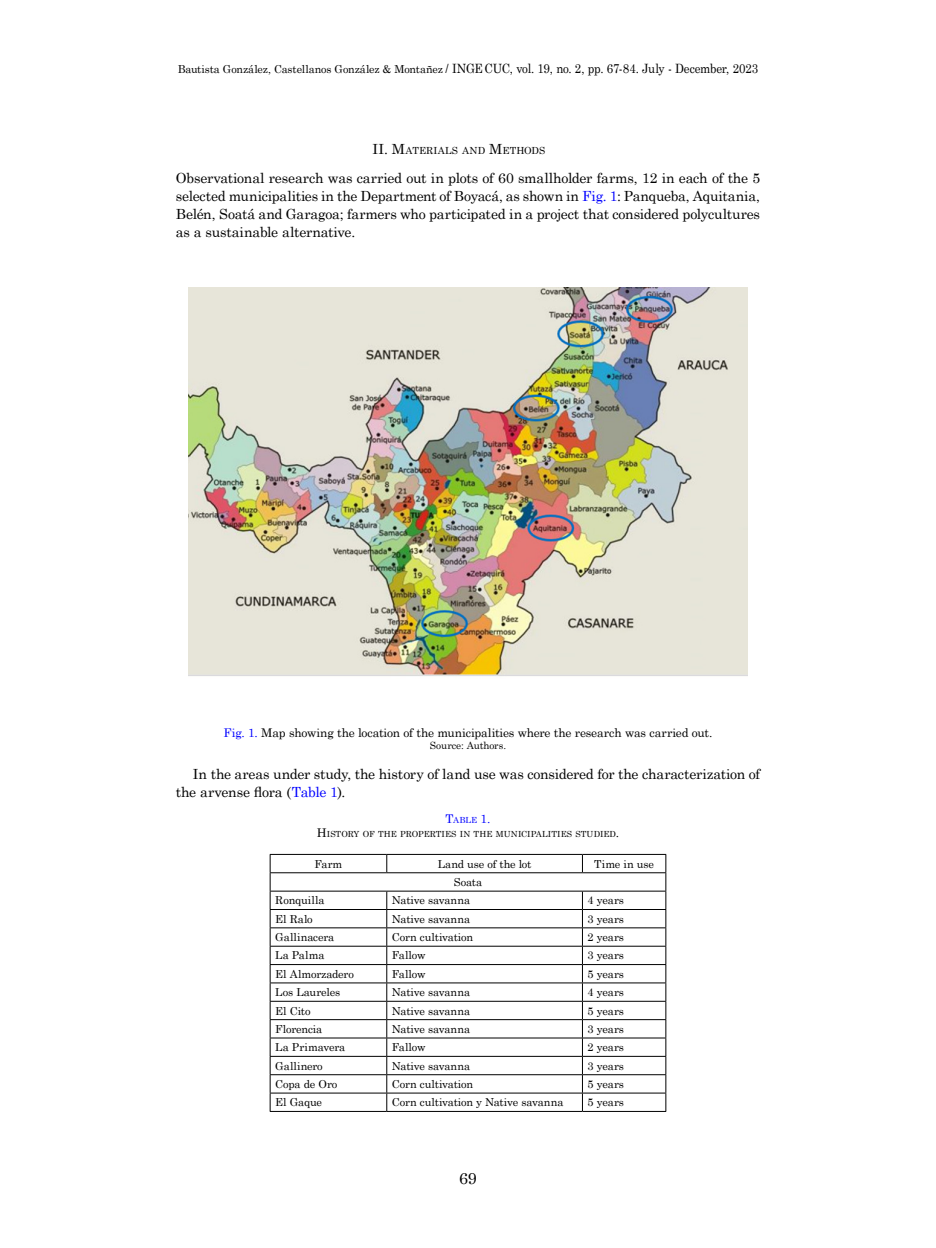
<style>
.page{position:relative;width:936px;height:1248px;background:#fff}
.page>*{position:absolute;margin:0;border:0;box-sizing:border-box;transform-origin:0 0}
.t1{font:16px "Century Schoolbook";color:#000}
.t2{font:14px/18px "Century Schoolbook";letter-spacing:-.015em;color:#000;text-align:justify}
.t3{font:12.8px "Century Schoolbook";letter-spacing:-.02em;color:#000;scale:.9 1}
.t4{font:12px "Century Schoolbook";letter-spacing:-.01em;color:#000}
.t5{font:11px "Century Schoolbook";letter-spacing:-.005em;color:#000}
.t6{font:10px "Century Schoolbook";letter-spacing:-.005em;color:#000}
.t7{font:9.8px "Century Schoolbook";letter-spacing:.01em;color:#000}
.t8{font:8.4px/14.4px "Century Schoolbook";letter-spacing:.005em;color:#000;text-align:center}
.s1{font-size:11px}
.s2{font-size:14px}
.s3{color:#00f}
.s4{font-size:12px;color:#00f}
.s5{font-size:12px}
</style>
<div class="page">
<img style="left:188px;top:287px;width:559px;height:389px">
<svg style="left:271px;top:855px;width:394px;height:255px"></svg>
<svg style="left:386px;top:855px;width:1px;height:17px"></svg>
<svg style="left:582px;top:855px;width:1px;height:17px"></svg>
<hr style="left:270px;top:909px;width:117px;height:1px;background:#000">
<hr style="left:387px;top:909px;width:195px;height:1px;background:#000">
<hr style="left:582px;top:909px;width:84px;height:1px;background:#000">
<hr style="left:270px;top:927px;width:117px;height:1px;background:#000">
<hr style="left:387px;top:927px;width:195px;height:1px;background:#000">
<hr style="left:582px;top:927px;width:84px;height:1px;background:#000">
<hr style="left:270px;top:945px;width:117px;height:1px;background:#000">
<hr style="left:387px;top:945px;width:195px;height:1px;background:#000">
<hr style="left:582px;top:945px;width:84px;height:1px;background:#000">
<hr style="left:270px;top:964px;width:117px;height:1px;background:#000">
<hr style="left:387px;top:964px;width:195px;height:1px;background:#000">
<hr style="left:582px;top:964px;width:84px;height:1px;background:#000">
<hr style="left:270px;top:982px;width:117px;height:1px;background:#000">
<hr style="left:387px;top:982px;width:195px;height:1px;background:#000">
<hr style="left:582px;top:982px;width:84px;height:1px;background:#000">
<hr style="left:270px;top:1000px;width:117px;height:1px;background:#000">
<hr style="left:387px;top:1000px;width:195px;height:1px;background:#000">
<hr style="left:582px;top:1000px;width:84px;height:1px;background:#000">
<hr style="left:270px;top:1019px;width:117px;height:1px;background:#000">
<hr style="left:387px;top:1019px;width:195px;height:1px;background:#000">
<hr style="left:582px;top:1019px;width:84px;height:1px;background:#000">
<hr style="left:270px;top:1037px;width:117px;height:1px;background:#000">
<hr style="left:387px;top:1037px;width:195px;height:1px;background:#000">
<hr style="left:582px;top:1037px;width:84px;height:1px;background:#000">
<hr style="left:270px;top:1055px;width:117px;height:1px;background:#000">
<hr style="left:387px;top:1055px;width:195px;height:1px;background:#000">
<hr style="left:582px;top:1055px;width:84px;height:1px;background:#000">
<hr style="left:270px;top:1074px;width:117px;height:1px;background:#000">
<hr style="left:387px;top:1074px;width:195px;height:1px;background:#000">
<hr style="left:582px;top:1074px;width:84px;height:1px;background:#000">
<hr style="left:270px;top:1092px;width:117px;height:1px;background:#000">
<hr style="left:387px;top:1092px;width:195px;height:1px;background:#000">
<svg style="left:386px;top:891px;width:1px;height:219px"></svg>
<hr style="left:582px;top:1092px;width:84px;height:1px;background:#000">
<svg style="left:582px;top:891px;width:1px;height:219px"></svg>
<hr style="left:270px;top:854px;width:117px;height:1px;background:#000">
<hr style="left:387px;top:854px;width:195px;height:1px;background:#000">
<hr style="left:582px;top:854px;width:84px;height:1px;background:#000">
<hr style="left:270px;top:872px;width:117px;height:1px;background:#000">
<hr style="left:387px;top:872px;width:195px;height:1px;background:#000">
<hr style="left:582px;top:872px;width:84px;height:1px;background:#000">
<hr style="left:270px;top:1110px;width:117px;height:1px;background:#000">
<hr style="left:387px;top:1110px;width:195px;height:1px;background:#000">
<hr style="left:582px;top:1110px;width:84px;height:1px;background:#000">
<svg style="left:270px;top:854px;width:1px;height:256px"></svg>
<svg style="left:665px;top:854px;width:1px;height:256px"></svg>
<hr style="left:270px;top:890px;width:117px;height:1px;background:#000">
<hr style="left:387px;top:890px;width:195px;height:1px;background:#000">
<hr style="left:582px;top:890px;width:84px;height:1px;background:#000">
<p class="t3" style="left:178px;top:58px;width:646px"><span class="s1">Bautista González, Castellanos González &amp; Montañez</span> / INGECUC, vol. 19, no. 2, pp. 67-84. July - December, 2023</p>
<p class="t7" style="left:372px;top:142px;width:174px"><span class="s2">II. M</span>ATERIALS AND <span class="s2">M</span>ETHODS</p>
<p class="t2" style="left:176px;top:168px;width:585px">Observational research was carried out in plots of 60 smallholder farms, 12 in each of the 5 selected municipalities in the Department of Boyacá, as shown in <span class="s3">Fig. 1</span>: Panqueba, Aquitania, Belén, Soatá and Garagoa; farmers who participated in a project that considered polycultures as a sustainable alternative.</p>
<p class="t4" style="left:223px;top:723px;width:490px"><span class="s3">Fig. 1.</span> Map showing the location of the municipalities where the research was carried out.</p>
<p class="t6" style="left:430px;top:737px;width:78px">Source: Authors.</p>
<p class="t2" style="left:176px;top:763px;width:585px;text-indent:17px">In the areas under study, the history of land use was considered for the characterization of the arvense flora (<span class="s3">Table 1</span>).</p>
<p class="t8" style="left:317px;top:811px;width:304px"><span class="s4">T</span><span class="s3">ABLE</span> <span class="s4">1.<br></span><span class="s5">H</span>ISTORY OF THE PROPERTIES IN THE MUNICIPALITIES STUDIED<span class="s5">.</span></p>
<p class="t5" style="left:314px;top:854px;width:29px">Farm</p>
<p class="t5" style="left:437px;top:854px;width:95px">Land use of the lot</p>
<p class="t5" style="left:594px;top:854px;width:61px">Time in use</p>
<p class="t5" style="left:453px;top:872px;width:30px">Soata</p>
<p class="t5" style="left:275px;top:891px;width:51px">Ronquilla</p>
<p class="t5" style="left:392px;top:891px;width:80px">Native savanna</p>
<p class="t5" style="left:587px;top:891px;width:38px">4 years</p>
<p class="t5" style="left:275px;top:909px;width:39px">El Ralo</p>
<p class="t5" style="left:392px;top:909px;width:80px">Native savanna</p>
<p class="t5" style="left:587px;top:909px;width:38px">3 years</p>
<p class="t5" style="left:275px;top:927px;width:61px">Gallinacera</p>
<p class="t5" style="left:392px;top:927px;width:83px">Corn cultivation</p>
<p class="t5" style="left:587px;top:927px;width:38px">2 years</p>
<p class="t5" style="left:275px;top:946px;width:51px">La Palma</p>
<p class="t5" style="left:392px;top:946px;width:35px">Fallow</p>
<p class="t5" style="left:587px;top:946px;width:38px">3 years</p>
<p class="t5" style="left:275px;top:964px;width:80px">El Almorzadero</p>
<p class="t5" style="left:392px;top:964px;width:35px">Fallow</p>
<p class="t5" style="left:587px;top:964px;width:38px">5 years</p>
<p class="t5" style="left:275px;top:982px;width:66px">Los Laureles</p>
<p class="t5" style="left:392px;top:982px;width:80px">Native savanna</p>
<p class="t5" style="left:587px;top:982px;width:38px">4 years</p>
<p class="t5" style="left:275px;top:1001px;width:37px">El Cito</p>
<p class="t5" style="left:392px;top:1001px;width:80px">Native savanna</p>
<p class="t5" style="left:587px;top:1001px;width:38px">5 years</p>
<p class="t5" style="left:275px;top:1019px;width:49px">Florencia</p>
<p class="t5" style="left:392px;top:1019px;width:80px">Native savanna</p>
<p class="t5" style="left:587px;top:1019px;width:38px">3 years</p>
<p class="t5" style="left:275px;top:1037px;width:72px">La Primavera</p>
<p class="t5" style="left:392px;top:1037px;width:35px">Fallow</p>
<p class="t5" style="left:587px;top:1037px;width:38px">2 years</p>
<p class="t5" style="left:275px;top:1056px;width:49px">Gallinero</p>
<p class="t5" style="left:392px;top:1056px;width:80px">Native savanna</p>
<p class="t5" style="left:587px;top:1056px;width:38px">3 years</p>
<p class="t5" style="left:275px;top:1074px;width:64px">Copa de Oro</p>
<p class="t5" style="left:392px;top:1074px;width:83px">Corn cultivation</p>
<p class="t5" style="left:587px;top:1074px;width:38px">5 years</p>
<p class="t5" style="left:275px;top:1092px;width:48px">El Gaque</p>
<p class="t5" style="left:392px;top:1092px;width:173px">Corn cultivation y Native savanna</p>
<p class="t5" style="left:587px;top:1092px;width:38px">5 years</p>
<h1 class="t1" style="left:459px;top:1164px;width:19px">69</h1>
</div>
